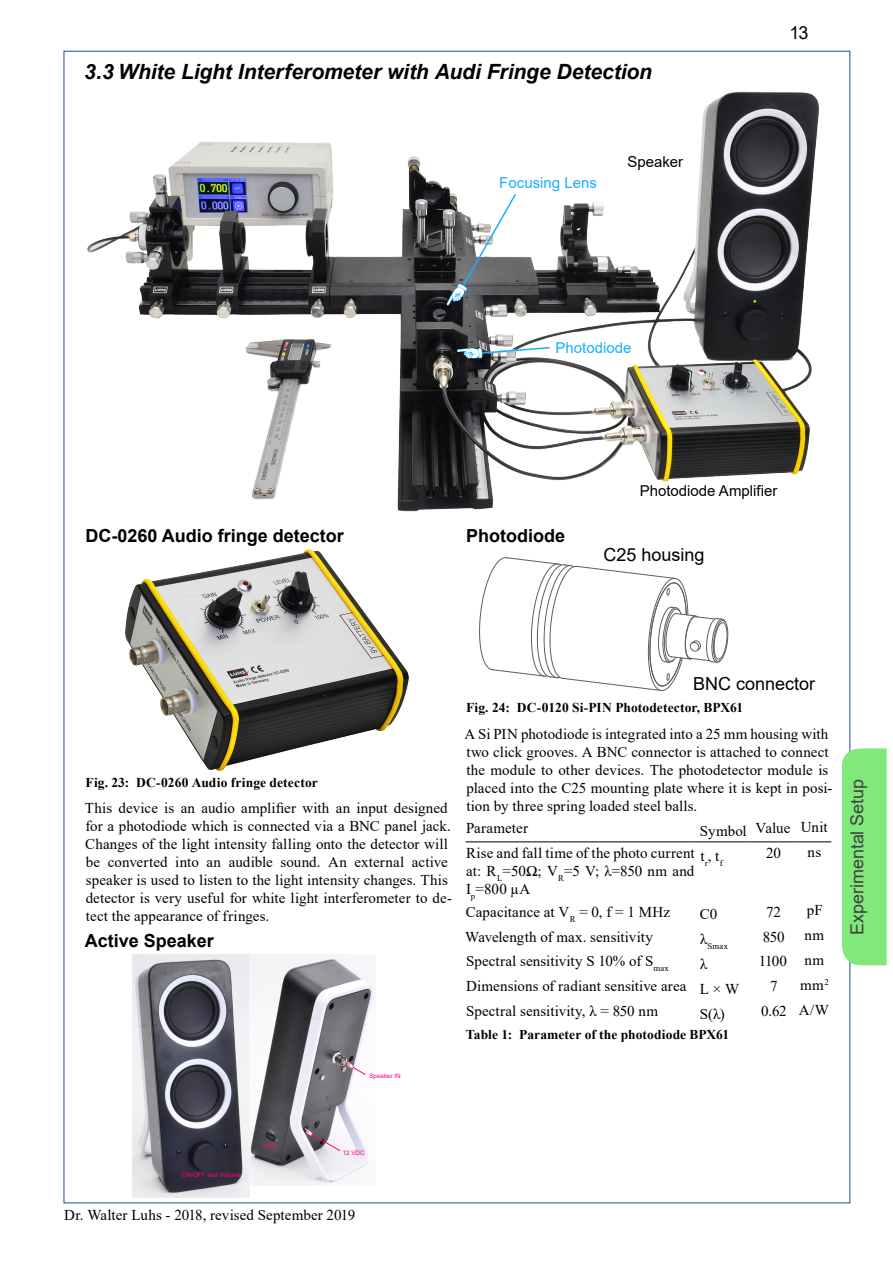
<style>
.page{position:relative;width:893px;height:1263px;background:#fff}
.page>*{position:absolute;margin:0;border:0;box-sizing:border-box;transform-origin:0 0}
.t1{font:italic 700 21px "Arial";color:#000}
.Module_Header{font:700 18px "Arial";color:#000}
.t2{font:18px "Arial";color:#000}
.t3{font:18px "Arial";letter-spacing:-.005em;color:#404040}
.Default{font:700 18px "Arial";color:#000}
.Default-2{font:15px/18px "Times New Roman";letter-spacing:.005em;color:#000}
.MAN_Normal{font:15px/18px "Times New Roman";letter-spacing:.005em;color:#000}
.t4{font:15px "Arial";color:#000}
.t5{font:15px "Arial";color:#17b0ff}
.t6{font:700 13.5px "Times New Roman";letter-spacing:.005em;color:#000}
.Default-3{font:8.7px "Times New Roman";color:#000}
.t7{font:6.3px "Arial";color:#ff0085}
</style>
<div class="page">
<div style="left:842px;top:748px;width:45px;height:217px;background:#81e87a"></div>
<img style="left:87px;top:91px;width:732px;height:421px">
<svg style="left:446px;top:192px;width:71px;height:115px"></svg>
<svg style="left:456px;top:346px;width:95px;height:13px"></svg>
<img style="left:125px;top:550px;width:283px;height:220px">
<img style="left:133px;top:954px;width:116px;height:243px">
<img style="left:249px;top:954px;width:125px;height:232px">
<svg style="left:304px;top:1128px;width:37px;height:23px"></svg>
<svg style="left:345px;top:1061px;width:21px;height:14px"></svg>
<svg style="left:479px;top:557px;width:249px;height:134px"></svg>
<hr style="left:466px;top:842px;width:229px;height:1px;background:#000">
<hr style="left:695px;top:842px;width:55px;height:1px;background:#000">
<hr style="left:750px;top:842px;width:47px;height:1px;background:#000">
<hr style="left:797px;top:842px;width:34px;height:1px;background:#000">
<p class="t1" style="left:84px;top:58px;width:569px">3.3 White Light Interferometer with Audi Fringe Detection</p>
<p class="t5" style="left:499px;top:172px;width:99px">Focusing Lens</p>
<p class="t4" style="left:627px;top:151px;width:57px">Speaker</p>
<p class="t2" style="left:789px;top:20px;width:21px">13</p>
<p class="t5" style="left:556px;top:337px;width:77px">Photodiode</p>
<p class="Module_Header" style="left:86px;top:523px;width:260px">DC-0260 Audio fringe detector</p>
<p class="Default" style="left:466px;top:523px;width:100px">Photodiode</p>
<p class="t4" style="left:640px;top:480px;width:139px">Photodiode Amplifier</p>
<p class="t2" style="left:603px;top:542px;width:103px">C25 housing</p>
<p class="t6" style="left:86px;top:772px;width:234px">Fig. 23: DC-0260 Audio fringe detector</p>
<p class="Default-2" style="left:85px;top:799px;width:369px">This device is an audio amplifier with an input designed for a photodiode which is connected via a BNC panel jack.<br>Changes of the light intensity falling onto the detector will be converted into an audible sound. An external active speaker is used to listen to the light intensity changes. This detector is very useful for white light interferometer to de&shy;tect the appearance of fringes.</p>
<p class="Module_Header" style="left:85px;top:928px;width:131px">Active Speaker</p>
<p class="t7" style="left:369px;top:1071px;width:33px">Speaker IN</p>
<p class="t2" style="left:693px;top:672px;width:124px">BNC connector</p>
<p class="t6" style="left:466px;top:698px;width:279px">Fig. 24: DC-0120 Si-PIN Photodetector, BPX61</p>
<p class="MAN_Normal" style="left:464px;top:724px;width:370px">A Si PIN photodiode is integrated into a 25 mm housing with two click grooves. A BNC connector is attached to connect the module to other devices. The photodetector module is placed into the C25 mounting plate where it is kept in posi&shy;tion by three spring loaded steel balls.</p>
<p class="Default-2" style="left:466px;top:819px;width:63px">Parameter</p>
<p class="Default-2" style="left:700px;top:821px;width:48px">Symbol</p>
<p class="Default-2" style="left:756px;top:819px;width:36px">Value</p>
<p class="Default-2" style="left:801px;top:817px;width:28px">Unit</p>
<p class="Default-2" style="left:466px;top:844px;width:230px;text-align:justify">Rise and fall time of the photo current at: R<sub>L</sub>=50Ω; V<sub>R</sub>=5 V; λ=850 nm and I<sub>p</sub>=800 µA</p>
<p class="Default-2" style="left:700px;top:846px;width:24px">t<sub>r</sub>, t<sub>f</sub></p>
<p class="Default-2" style="left:766px;top:844px;width:16px">20</p>
<p class="Default-2" style="left:808px;top:842px;width:15px">ns</p>
<p class="Default-2" style="left:466px;top:902px;width:206px">Capacitance at V<sub>R</sub> = 0, f = 1 MHz</p>
<p class="Default-2" style="left:700px;top:905px;width:19px">C0</p>
<p class="Default-2" style="left:766px;top:902px;width:16px">72</p>
<p class="Default-2" style="left:807px;top:900px;width:17px">pF</p>
<p class="Default-2" style="left:465px;top:927px;width:189px">Wavelength of max. sensitivity</p>
<p class="Default-3" style="left:700px;top:940px;width:30px"><sup>λ</sup>Smax</p>
<p class="Default-2" style="left:763px;top:927px;width:24px">850</p>
<p class="Default-2" style="left:804px;top:925px;width:21px">nm</p>
<p class="Default-2" style="left:466px;top:952px;width:204px">Spectral sensitivity S 10% of S<sub>max</sub></p>
<p class="Default-2" style="left:700px;top:954px;width:9px">λ</p>
<p class="Default-2" style="left:759px;top:952px;width:30px">1100</p>
<p class="Default-2" style="left:804px;top:950px;width:21px">nm</p>
<p class="Default-2" style="left:466px;top:977px;width:222px">Dimensions of radiant sensitive area</p>
<p class="Default-2" style="left:700px;top:979px;width:41px">L × W</p>
<p class="Default-2" style="left:770px;top:977px;width:9px">7</p>
<p class="Default-2" style="left:800px;top:975px;width:30px">mm<sup>2</sup></p>
<p class="Default-2" style="left:466px;top:1002px;width:194px">Spectral sensitivity, λ = 850 nm</p>
<p class="Default-2" style="left:700px;top:1004px;width:26px">S(λ)</p>
<p class="Default-2" style="left:761px;top:1002px;width:27px">0.62</p>
<p class="Default-2" style="left:799px;top:1000px;width:32px">A/W</p>
<p class="t6" style="left:466px;top:1025px;width:265px">Table 1: Parameter of the photodiode BPX61</p>
<p class="t3" style="left:845px;top:935px;width:157px;rotate:-90deg">Experimental Setup</p>
<p class="t7" style="left:182px;top:1170px;width:60px">ON/OFF and Volume</p>
<p class="t7" style="left:262px;top:1141px;width:15px">Tone</p>
<p class="t7" style="left:343px;top:1149px;width:23px">12 VDC</p>
<p class="Default-2" style="left:64px;top:1205px;width:292px">Dr. Walter Luhs - 2018, revised September 2019</p>
</div>
